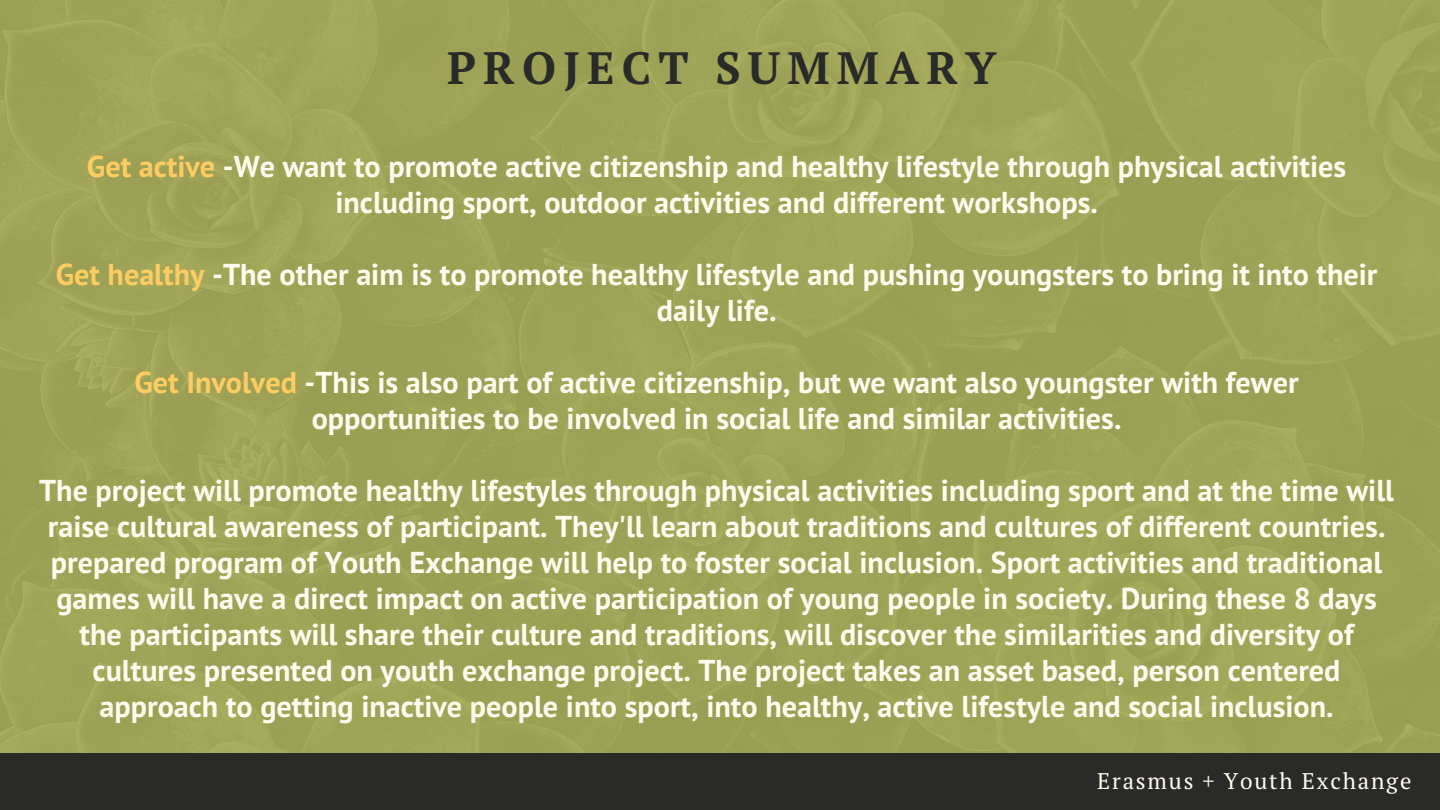
<style>
.page{position:relative;width:1440px;height:810px;background:#fff}
.page>*{position:absolute;margin:0;border:0;box-sizing:border-box;transform-origin:0 0}
.t1{font:700 45.3px "PT Serif";letter-spacing:.16em;color:#2a2a28}
.t2{font:700 30.2px/36px "PT Sans";color:#fffbef;text-align:center}
.t3{font:22.6px "PT Serif";letter-spacing:.08em;color:#fffbef}
.s1{color:#ffcc62}
</style>
<div class="page">
<div style="left:0;top:0;width:1440px;height:753px;background:#9ea256"></div>
<div style="left:0;top:753px;width:1440px;height:57px;background:#2a2a28"></div>
<h1 class="t1" style="left:447px;top:37px;width:551px">PROJECT SUMMARY</h1>
<p class="t2" style="left:87px;top:148px;width:1261px"><span class="s1">Get active</span> -We want to promote active citizenship and healthy lifestyle through physical activities including sport, outdoor activities and different workshops.</p>
<p class="t2" style="left:56px;top:256px;width:1323px"><span class="s1">Get healthy</span> -The other aim is to promote healthy lifestyle and pushing youngsters to bring it into their daily life.</p>
<p class="t2" style="left:135px;top:364px;width:1166px"><span class="s1">Get Involved</span> -This is also part of active citizenship, but we want also youngster with fewer opportunities to be involved in social life and similar activities.</p>
<p class="t2" style="left:39px;top:472px;width:1357px">The project will promote healthy lifestyles through physical activities including sport and at the time will raise cultural awareness of participant. They'll learn about traditions and cultures of different countries. prepared program of Youth Exchange will help to foster social inclusion. Sport activities and traditional games will have a direct impact on active participation of young people in society. During these 8 days the participants will share their culture and traditions, will discover the similarities and diversity of cultures presented on youth exchange project. The project takes an asset based, person centered approach to getting inactive people into sport, into healthy, active lifestyle and social inclusion.</p>
<p class="t3" style="left:1097px;top:765px;width:316px">Erasmus + Youth Exchange</p>
</div>
